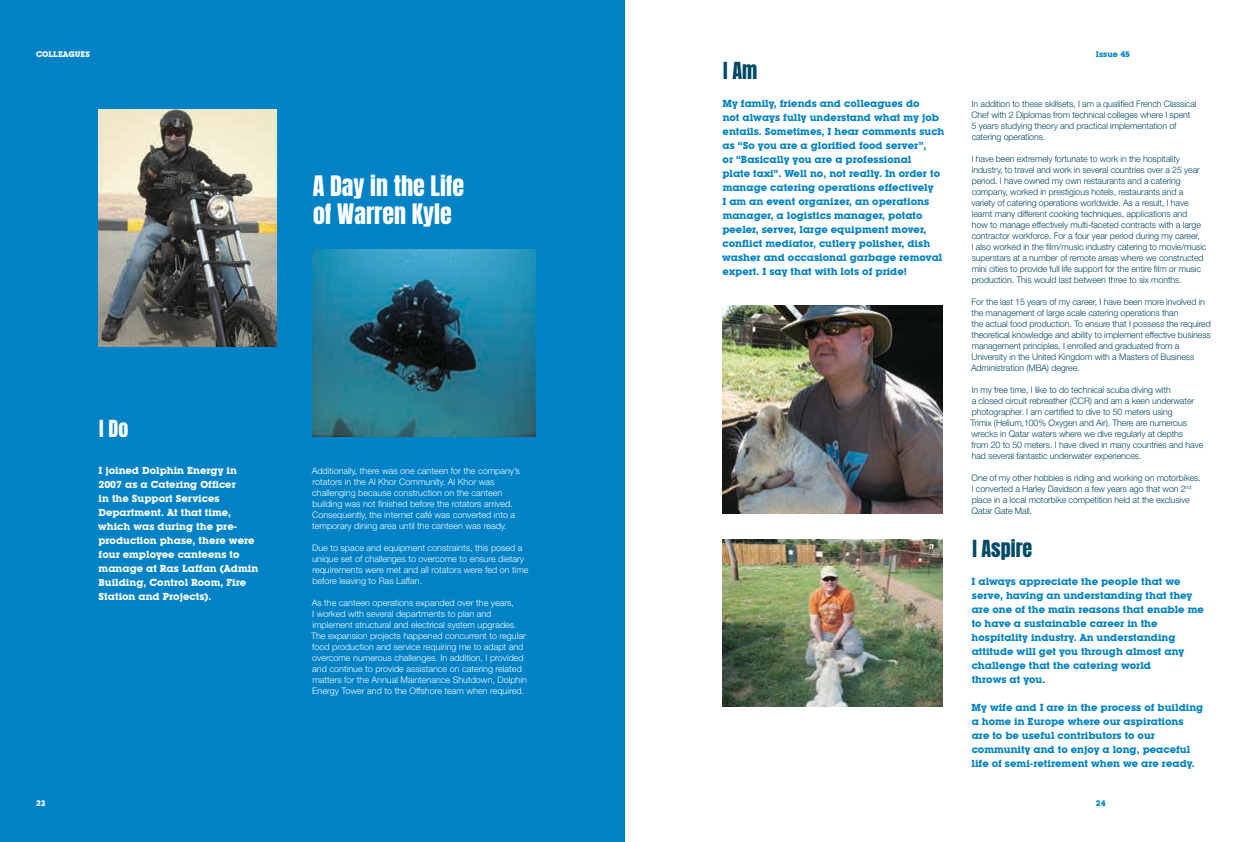
<style>
.page{position:relative;width:1248px;height:842px;background:#fff}
.page>*{position:absolute;margin:0;border:0;box-sizing:border-box;transform-origin:0 0}
.t1{font:24px/28px "Anton";color:#fff}
.t2{font:20px "Anton";color:#004966}
.t3{font:20px "Anton";color:#fff}
.t4{font:700 10px/14px "Lubalin Graph IT Cby BT";color:#0082c7}
.t5{font:700 10px/14px "Lubalin Graph IT Cby BT";color:#fff}
.t6{font:300 9px/11px "Helvetica Neue";letter-spacing:-.01em;color:#004966}
.t7{font:300 9px/11px "Helvetica Neue";color:#fff}
.t8{font:700 8px "Lubalin Graph IT Cby BT";color:#fff}
.t9{font:700 8px "Lubalin Graph IT Cby BT";color:#0082c7}
</style>
<div class="page">
<div style="left:0;top:0;width:624px;height:842px;background:#0082c7"></div>
<img style="left:312px;top:250px;width:223px;height:187px">
<img style="left:98px;top:109px;width:178px;height:237px">
<img style="left:722px;top:539px;width:220px;height:168px">
<img style="left:722px;top:305px;width:220px;height:209px">
<p class="t8" style="left:36px;top:49px;width:55px">COLLEAGUES</p>
<h1 class="t1" style="left:313px;top:174px;width:153px">A Day in the Life of Warren Kyle</h1>
<p class="t8" style="left:36px;top:798px;width:11px">23</p>
<h2 class="t3" style="left:99px;top:418px;width:31px">I Do</h2>
<p class="t5" style="left:98px;top:463px;width:162px">I joined Dolphin Energy in<br>2007 as a Catering Officer<br>in the Support Services<br>Department. At that time, which was during the pre&shy;production phase, there were four employee canteens to manage at Ras Laffan (Admin<br>Building, Control Room, Fire<br>Station and Projects).</p>
<p class="t7" style="left:312px;top:465px;width:210px">Additionally, there was one canteen for the company’s rotators in the Al Khor Community. Al Khor was challenging because construction on the canteen building was not finished before the rotators arrived.<br>Consequently, the internet café was converted into a temporary dining area until the canteen was ready.</p>
<p class="t7" style="left:312px;top:542px;width:218px">Due to space and equipment constraints, this posed a unique set of challenges to overcome to ensure dietary requirements were met and all rotators were fed on time before leaving to Ras Laffan.</p>
<p class="t7" style="left:311px;top:597px;width:217px">As the canteen operations expanded over the years,<br>I worked with several departments to plan and implement structural and electrical system upgrades.<br>The expansion projects happened concurrent to regular food production and service requiring me to adapt and overcome numerous challenges. In addition, I provided and continue to provide assistance on catering related matters for the Annual Maintenance Shutdown, Dolphin Energy Tower and to the Offshore team when required.</p>
<h2 class="t2" style="left:723px;top:61px;width:36px">I Am</h2>
<p class="t9" style="left:1095px;top:49px;width:35px">Issue 45</p>
<p class="t4" style="left:722px;top:97px;width:224px">My family, friends and colleagues do<br>not always fully understand what my job entails. Sometimes, I hear comments such as “So you are a glorified food server”,<br>or “Basically you are a professional<br>plate taxi”. Well no, not really. In order to manage catering operations effectively<br>I am an event organizer, an operations manager, a logistics manager, potato peeler, server, large equipment mover, conflict mediator, cutlery polisher, dish washer and occasional garbage removal expert. I say that with lots of pride!</p>
<p class="t6" style="left:971px;top:98px;width:226px">In addition to these skillsets, I am a qualified French Classical Chef with 2 Diplomas from technical colleges where I spent 5 years studying theory and practical implementation of catering operations.</p>
<p class="t6" style="left:971px;top:153px;width:236px">I have been extremely fortunate to work in the hospitality industry, to travel and work in several countries over a 25 year period. I have owned my own restaurants and a catering company, worked in prestigious hotels, restaurants and a variety of catering operations worldwide. As a result, I have learnt many different cooking techniques, applications and<br>how to manage effectively multi-faceted contracts with a large contractor workforce. For a four year period during my career,<br>I also worked in the film/music industry catering to movie/music superstars at a number of remote areas where we constructed mini cities to provide full life support for the entire film or music production. This would last between three to six months.</p>
<p class="t6" style="left:971px;top:296px;width:241px">For the last 15 years of my career, I have been more involved in the management of large scale catering operations than<br>the actual food production. To ensure that I possess the required theoretical knowledge and ability to implement effective business management principles, I enrolled and graduated from a University in the United Kingdom with a Masters of Business Administration (MBA) degree.</p>
<p class="t6" style="left:970px;top:384px;width:234px">In my free time, I like to do technical scuba diving with<br>a closed circuit rebreather (CCR) and am a keen underwater photographer. I am certified to dive to 50 meters using<br>Trimix (Helium,100% Oxygen and Air). There are numerous wrecks in Qatar waters where we dive regularly at depths<br>from 20 to 50 meters. I have dived in many countries and have had several fantastic underwater experiences.</p>
<p class="t6" style="left:971px;top:472px;width:231px">One of my other hobbies is riding and working on motorbikes.<br>I converted a Harley Davidson a few years ago that won 2<sup>nd </sup>place in a local motorbike competition held at the exclusive Qatar Gate Mall.</p>
<h2 class="t2" style="left:972px;top:538px;width:61px">I Aspire</h2>
<p class="t4" style="left:971px;top:574px;width:234px">I always appreciate the people that we serve, having an understanding that they are one of the main reasons that enable me to have a sustainable career in the hospitality industry. An understanding attitude will get you through almost any challenge that the catering world<br>throws at you.</p>
<p class="t4" style="left:971px;top:700px;width:233px">My wife and I are in the process of building a home in Europe where our aspirations are to be useful contributors to our community and to enjoy a long, peaceful life of semi-retirement when we are ready.</p>
<p class="t9" style="left:1095px;top:798px;width:11px">24</p>
</div>
